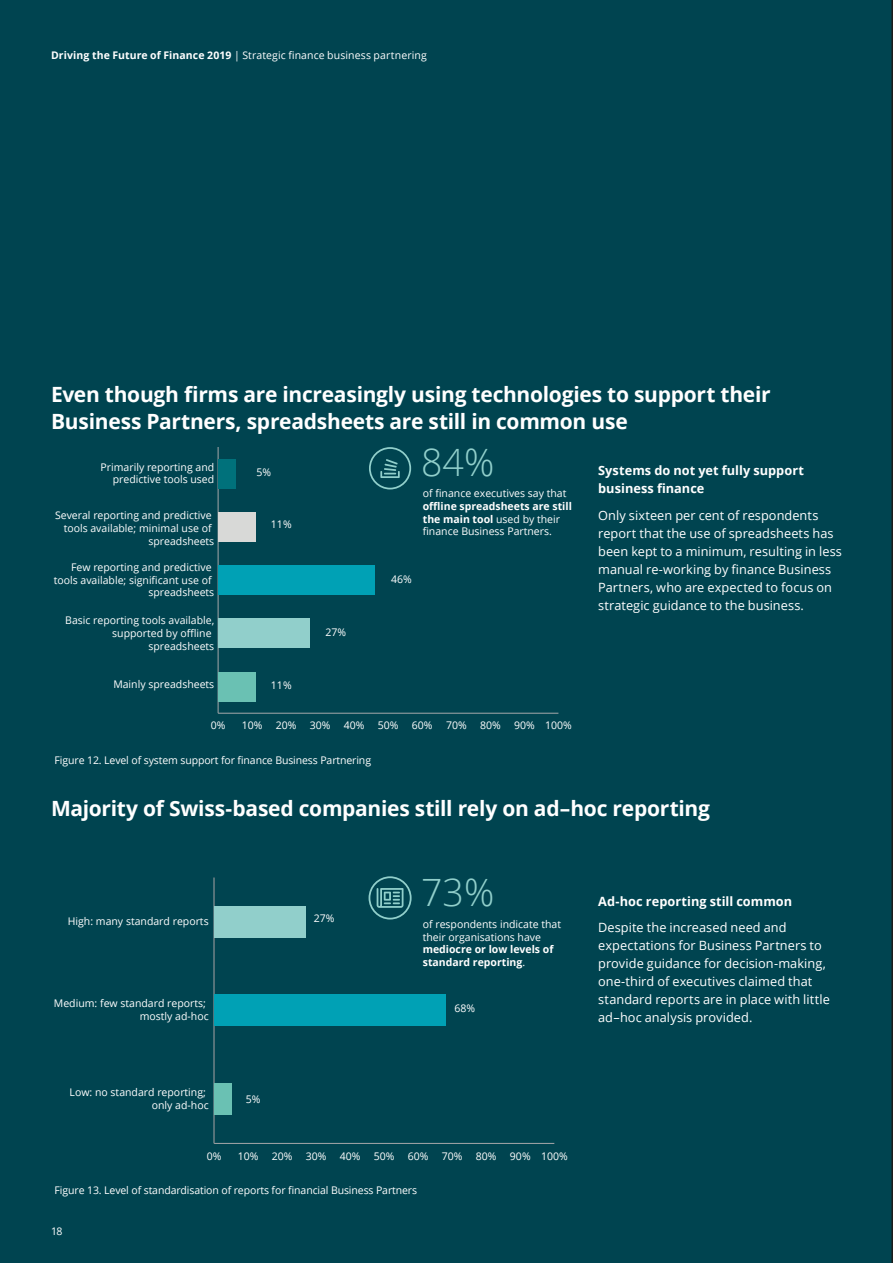
<style>
.page{position:relative;width:893px;height:1263px;background:#004450}
.page>*{position:absolute;margin:0;border:0;box-sizing:border-box;transform-origin:0 0}
.t1{font:300 37.65px "Open Sans";color:#91cfcb}
.Cover_subtitle__12_2{font:700 21px/27px "Open Sans";letter-spacing:-.015em;color:#fff}
.Body_copy__8_5_12pt{font:12.75px/18px "Open Sans";letter-spacing:.005em;color:#fff}
.Subhead_B__8_5_12pt{font:700 12.75px/18px "Open Sans";letter-spacing:.005em;color:#fff}
.Brochure_title___Lef{font:10.5px/12.6px "Open Sans";color:#fff;text-align:right}
.Folio_Left_pg__7_9_5{font:10.5px "Open Sans";color:#fff}
.s1{font-weight:700}
</style>
<div class="page">
<svg style="left:369px;top:447px;width:42px;height:42px;background:#1d5f68"></svg>
<hr style="left:218px;top:713px;width:340px;height:1px;background:#a5a8aa">
<hr style="left:218px;top:447px;width:1px;height:266px;background:#a5a8aa">
<div style="left:218px;top:459px;width:17px;height:29px;background:#00717b"></div>
<div style="left:218px;top:512px;width:38px;height:30px;background:#d8d9d7"></div>
<div style="left:218px;top:565px;width:157px;height:30px;background:#00a1b5"></div>
<div style="left:218px;top:618px;width:92px;height:30px;background:#91cfcb"></div>
<div style="left:218px;top:672px;width:38px;height:29px;background:#6ac1b3"></div>
<svg style="left:369px;top:876px;width:43px;height:43px;background:#276a71"></svg>
<hr style="left:214px;top:1143px;width:340px;height:1px;background:#a5a8aa">
<hr style="left:214px;top:877px;width:1px;height:266px;background:#a5a8aa">
<div style="left:214px;top:906px;width:92px;height:32px;background:#91cfcb"></div>
<div style="left:214px;top:994px;width:231px;height:32px;background:#00a1b5"></div>
<div style="left:214px;top:1083px;width:17px;height:32px;background:#6ac1b3"></div>
<p class="Brochure_title___Lef" style="left:51px;top:49px;width:377px"><span class="s1">Driving the Future of Finance 2019</span> | Strategic finance business partnering</p>
<p class="Cover_subtitle__12_2" style="left:51px;top:381px;width:721px">Even though firms are increasingly using technologies to support their<br>Business Partners, spreadsheets are still in common use</p>
<p class="Brochure_title___Lef" style="left:101px;top:460px;width:115px">Primarily reporting and predictive tools used</p>
<p class="Brochure_title___Lef" style="left:55px;top:509px;width:161px">Several reporting and predictive tools available; minimal use of spreadsheets</p>
<p class="Brochure_title___Lef" style="left:54px;top:561px;width:162px">Few reporting and predictive tools available; significant use of spreadsheets</p>
<p class="Brochure_title___Lef" style="left:65px;top:614px;width:150px">Basic reporting tools available, supported by offline spreadsheets</p>
<p class="Brochure_title___Lef" style="left:113px;top:678px;width:102px">Mainly spreadsheets</p>
<p class="Brochure_title___Lef" style="left:257px;top:466px;width:16px">5%</p>
<p class="Brochure_title___Lef" style="left:271px;top:518px;width:22px">11%</p>
<p class="Brochure_title___Lef" style="left:271px;top:678px;width:22px">11%</p>
<p class="Brochure_title___Lef" style="left:325px;top:626px;width:22px">27%</p>
<p class="t1" style="left:421px;top:436px;width:75px">84%</p>
<p class="Brochure_title___Lef" style="left:423px;top:487px;width:151px;text-align:left">of finance executives say that <span class="s1">offline spreadsheets are still the main tool</span> used by their finance Business Partners.</p>
<p class="Brochure_title___Lef" style="left:391px;top:572px;width:22px">46%</p>
<p class="Brochure_title___Lef" style="left:211px;top:719px;width:16px">0%</p>
<p class="Brochure_title___Lef" style="left:242px;top:719px;width:22px">10%</p>
<p class="Brochure_title___Lef" style="left:276px;top:719px;width:22px">20%</p>
<p class="Brochure_title___Lef" style="left:310px;top:719px;width:22px">30%</p>
<p class="Brochure_title___Lef" style="left:344px;top:719px;width:22px">40%</p>
<p class="Brochure_title___Lef" style="left:378px;top:719px;width:22px">50%</p>
<p class="Brochure_title___Lef" style="left:412px;top:719px;width:22px">60%</p>
<p class="Brochure_title___Lef" style="left:446px;top:719px;width:22px">70%</p>
<p class="Brochure_title___Lef" style="left:480px;top:719px;width:22px">80%</p>
<p class="Brochure_title___Lef" style="left:514px;top:719px;width:59px">90% 100%</p>
<p class="Brochure_title___Lef" style="left:55px;top:753px;width:318px">Figure 12. Level of system support for finance Business Partnering</p>
<p class="Subhead_B__8_5_12pt" style="left:598px;top:461px;width:207px">Systems do not yet fully support business finance</p>
<p class="Body_copy__8_5_12pt" style="left:598px;top:506px;width:245px">Only sixteen per cent of respondents report that the use of spreadsheets has been kept to a minimum, resulting in less manual re-working by finance Business Partners, who are expected to focus on strategic guidance to the business.</p>
<p class="Cover_subtitle__12_2" style="left:51px;top:794px;width:660px">Majority of Swiss-based companies still rely on ad–hoc reporting</p>
<p class="Brochure_title___Lef" style="left:68px;top:914px;width:142px">High: many standard reports</p>
<p class="Brochure_title___Lef" style="left:54px;top:997px;width:156px">Medium: few standard reports; mostly ad-hoc</p>
<p class="Brochure_title___Lef" style="left:70px;top:1086px;width:141px">Low: no standard reporting; only ad-hoc</p>
<p class="Brochure_title___Lef" style="left:246px;top:1092px;width:16px">5%</p>
<p class="Brochure_title___Lef" style="left:314px;top:911px;width:22px">27%</p>
<p class="t1" style="left:421px;top:867px;width:75px">73%</p>
<p class="Brochure_title___Lef" style="left:423px;top:917px;width:140px;text-align:left">of respondents indicate that their organisations have <span class="s1">mediocre or low levels of standard reporting</span>.</p>
<p class="Brochure_title___Lef" style="left:454px;top:1002px;width:22px">68%</p>
<p class="Brochure_title___Lef" style="left:207px;top:1149px;width:16px">0%</p>
<p class="Brochure_title___Lef" style="left:238px;top:1149px;width:22px">10%</p>
<p class="Brochure_title___Lef" style="left:272px;top:1149px;width:22px">20%</p>
<p class="Brochure_title___Lef" style="left:306px;top:1149px;width:22px">30%</p>
<p class="Brochure_title___Lef" style="left:340px;top:1149px;width:22px">40%</p>
<p class="Brochure_title___Lef" style="left:374px;top:1149px;width:22px">50%</p>
<p class="Brochure_title___Lef" style="left:408px;top:1149px;width:22px">60%</p>
<p class="Brochure_title___Lef" style="left:442px;top:1149px;width:22px">70%</p>
<p class="Brochure_title___Lef" style="left:476px;top:1149px;width:22px">80%</p>
<p class="Brochure_title___Lef" style="left:510px;top:1149px;width:59px">90% 100%</p>
<p class="Brochure_title___Lef" style="left:55px;top:1184px;width:364px">Figure 13. Level of standardisation of reports for financial Business Partners</p>
<p class="Folio_Left_pg__7_9_5" style="left:51px;top:1224px;width:13px">18</p>
<p class="Subhead_B__8_5_12pt" style="left:598px;top:892px;width:196px">Ad-hoc reporting still common</p>
<p class="Body_copy__8_5_12pt" style="left:598px;top:918px;width:233px">Despite the increased need and expectations for Business Partners to provide guidance for decision-making, one-third of executives claimed that standard reports are in place with little ad–hoc analysis provided.</p>
</div>
